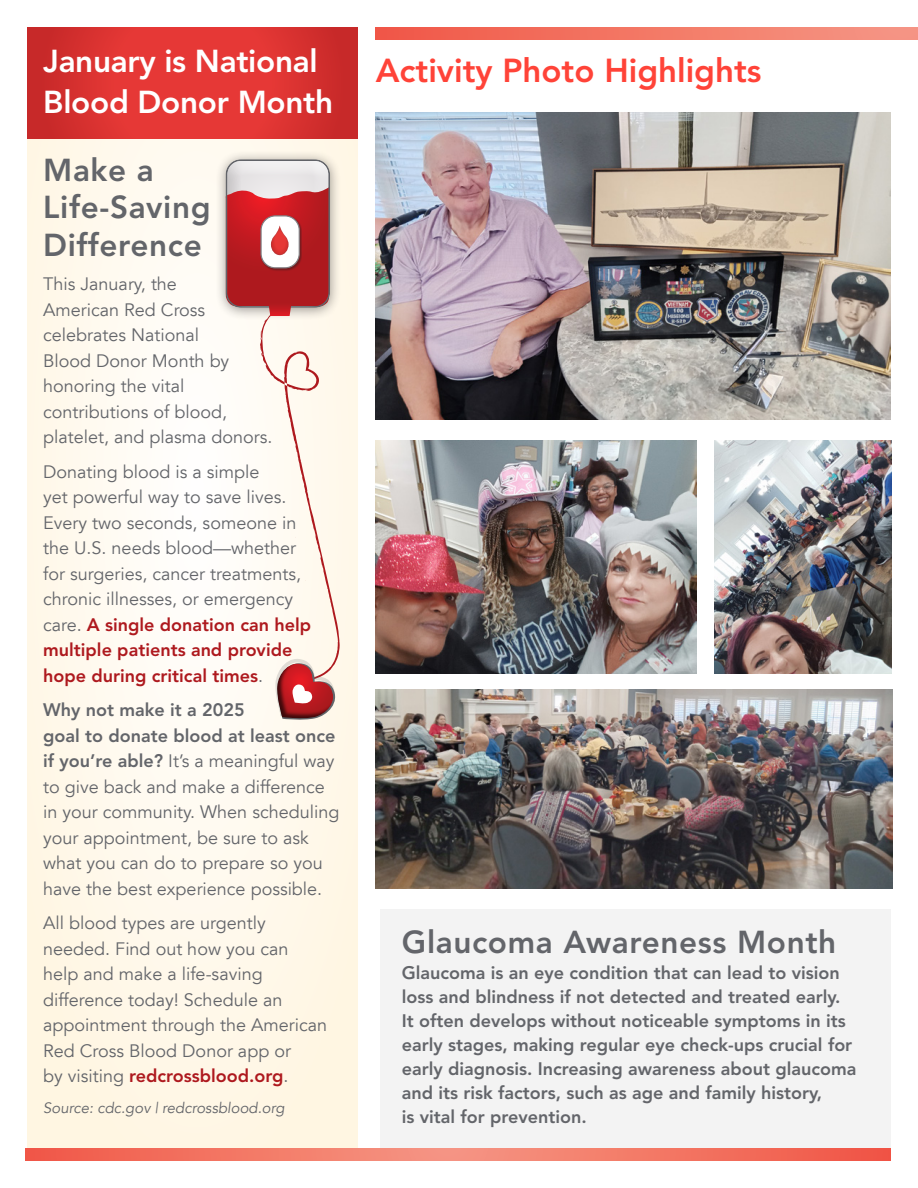
<style>
.page{position:relative;width:918px;height:1188px;background:#fff}
.page>*{position:absolute;margin:0;border:0;box-sizing:border-box;transform-origin:0 0}
.t1{font:800 33px "Avenir LT Std";color:#ff4338}
.t2{font:800 31.5px/37.5px "Avenir LT Std";letter-spacing:.02em;color:#63656a}
.t3{font:800 31.5px/40.5px "Avenir LT Std";letter-spacing:-.01em;color:#fff}
.t4{font:18px/25.5px "Avenir LT";color:#63656a}
.t5{font:800 18px/24px "Avenir LT Std";color:#63656a}
.t6{font:15px "Avenir LT";color:#63656a}
.s1{font-family:"Avenir LT Std";font-weight:800;color:#ae191e}
.s2{font-family:"Avenir LT Std";font-weight:800}
</style>
<div class="page">
<div style="left:27px;top:33px;width:331px;height:1116px;background:linear-gradient(to bottom,#fffbf5,#fff7e7)"></div>
<svg style="left:27px;top:27px;width:331px;height:111px;background:#db3331"></svg>
<div style="left:380px;top:910px;width:511px;height:251px;background:#f3f3f3"></div>
<svg style="left:376px;top:27px;width:542px;height:13px;background:#f27766"></svg>
<svg style="left:26px;top:1149px;width:865px;height:12px;background:#f27664"></svg>
<div style="left:215px;top:150px;width:126px;height:171px;background:#231f20;opacity:.48"></div>
<div style="left:224px;top:160px;width:106px;height:150px;background:#231f20;opacity:.16"></div>
<svg style="left:226px;top:187px;width:115px;height:550px"></svg>
<img style="left:375px;top:441px;width:322px;height:233px">
<img style="left:375px;top:113px;width:516px;height:307px">
<img style="left:714px;top:441px;width:177px;height:233px">
<img style="left:376px;top:689px;width:516px;height:199px">
<p class="t3" style="left:43px;top:41px;width:291px">January is National<br>Blood Donor Month</p>
<p class="t2" style="left:43px;top:151px;width:169px">Make a<br>Life-Saving<br>Difference</p>
<p class="t4" style="left:43px;top:272px;width:231px">This January, the<br>American Red Cross celebrates National<br>Blood Donor Month by honoring the vital contributions of blood, platelet, and plasma donors.</p>
<p class="t4" style="left:43px;top:459px;width:270px">Donating blood is a simple<br>yet powerful way to save lives.<br>Every two seconds, someone in the U.S. needs blood—whether for surgeries, cancer treatments, chronic illnesses, or emergency care. <span class="s1">A single donation can help multiple patients and provide hope during critical times</span>.</p>
<p class="t4" style="left:43px;top:698px;width:298px"><span class="s2">Why not make it a 2025<br>goal to donate blood at least once if you’re able?</span> It’s a meaningful way to give back and make a difference in your community. When scheduling your appointment, be sure to ask what you can do to prepare so you have the best experience possible.</p>
<p class="t4" style="left:43px;top:911px;width:285px">All blood types are urgently needed. Find out how you can help and make a life-saving difference today! Schedule an appointment through the American<br>Red Cross Blood Donor app or<br>by visiting <span class="s1">redcrossblood.org</span>.</p>
<p class="t6" style="left:43px;top:1100px;width:245px">Source: cdc.gov | redcrossblood.org</p>
<p class="t1" style="left:376px;top:51px;width:387px">Activity Photo Highlights</p>
<p class="t2" style="left:402px;top:923px;width:436px">Glaucoma Awareness Month</p>
<p class="t5" style="left:402px;top:961px;width:456px">Glaucoma is an eye condition that can lead to vision loss and blindness if not detected and treated early.<br>It often develops without noticeable symptoms in its early stages, making regular eye check-ups crucial for early diagnosis. Increasing awareness about glaucoma and its risk factors, such as age and family history,<br>is vital for prevention.</p>
</div>
